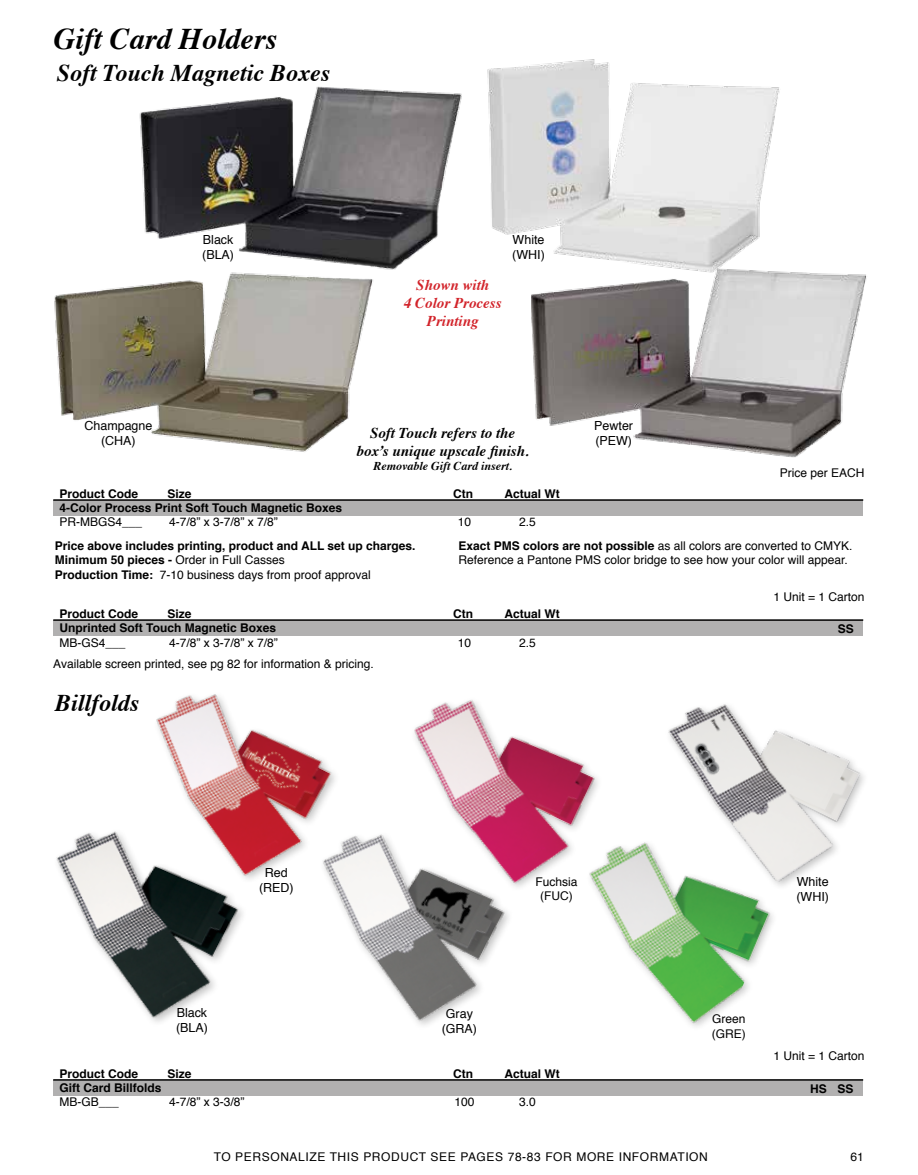
<style>
.page{position:relative;width:918px;height:1175px;background:#fff}
.page>*{position:absolute;margin:0;border:0;box-sizing:border-box;transform-origin:0 0}
.t1{font:italic 700 30px "Times";color:#000}
.t2{font:italic 700 24px "Times";color:#000}
.t3{font:italic 700 15px/18px "Times";color:#000;text-align:center}
.t4{font:italic 700 15px/18px "Times";color:#d2232a;text-align:center}
.t5{font:12.45px/15px "Helvetica";color:#000}
.t6{font:12px/14.4px "Helvetica";color:#000}
.t7{font:700 12px/14.4px "Helvetica";color:#000}
.t8{font:12px "Helvetica";letter-spacing:.05em;color:#000}
.t9{font:italic 700 12px "Times";color:#000}
.s1{font-weight:400}
.s2{font-weight:700}
</style>
<div class="page">
<div style="left:53px;top:1080px;width:810px;height:15px;background:#b1b0b0"></div>
<hr style="left:53px;top:1079px;width:810px;height:1px;background:#000">
<img style="left:605px;top:846px;width:168px;height:181px">
<img style="left:414px;top:700px;width:204px;height:206px">
<img style="left:336px;top:787px;width:194px;height:238px">
<img style="left:156px;top:694px;width:190px;height:199px">
<img style="left:628px;top:704px;width:236px;height:194px">
<img style="left:56px;top:784px;width:208px;height:238px">
<img style="left:531px;top:272px;width:336px;height:186px">
<img style="left:487px;top:59px;width:302px;height:214px">
<img style="left:54px;top:278px;width:319px;height:174px">
<img style="left:139px;top:86px;width:323px;height:192px">
<div style="left:53px;top:621px;width:810px;height:15px;background:#b1b0b0"></div>
<hr style="left:53px;top:619px;width:810px;height:2px;background:#000">
<div style="left:53px;top:501px;width:810px;height:15px;background:#b1b0b0"></div>
<hr style="left:53px;top:499px;width:810px;height:2px;background:#000">
<h1 class="t1" style="left:54px;top:10px;width:225px">Gift Card Holders</h1>
<h2 class="t2" style="left:57px;top:51px;width:275px">Soft Touch Magnetic Boxes</h2>
<p class="t5" style="left:202px;top:233px;width:33px">Black (BLA)</p>
<p class="t5" style="left:84px;top:418px;width:70px;text-align:center">Champagne (CHA)</p>
<p class="t4" style="left:404px;top:275px;width:99px">Shown with<br>4 Color Process<br>Printing</p>
<p class="t5" style="left:512px;top:233px;width:34px">White (WHI)</p>
<p class="t3" style="left:357px;top:422px;width:174px">Soft Touch refers to the box’s unique upscale finish.</p>
<p class="t9" style="left:373px;top:455px;width:140px">Removable Gift Card insert.</p>
<p class="t5" style="left:594px;top:418px;width:40px">Pewter (PEW)</p>
<p class="t6" style="left:780px;top:466px;width:86px">Price per EACH</p>
<p class="t7" style="left:60px;top:486px;width:80px">Product Code</p>
<p class="t7" style="left:168px;top:486px;width:26px">Size</p>
<p class="t7" style="left:453px;top:486px;width:21px">Ctn</p>
<p class="t7" style="left:504px;top:486px;width:57px">Actual Wt</p>
<p class="t7" style="left:60px;top:501px;width:284px">4-Color Process Print Soft Touch Magnetic Boxes</p>
<p class="t6" style="left:60px;top:515px;width:84px">PR-MBGS4___</p>
<p class="t6" style="left:169px;top:515px;width:110px">4-7/8” x 3-7/8” x 7/8”</p>
<p class="t6" style="left:458px;top:515px;width:15px">10</p>
<p class="t6" style="left:519px;top:515px;width:18px">2.5</p>
<p class="t7" style="left:55px;top:538px;width:362px">Price above includes printing, product and ALL set up charges.<br>Minimum 50 pieces - <span class="s1">Order in Full Casses<br></span>Production Time: <span class="s1">7-10 business days from proof approval</span></p>
<p class="t6" style="left:458px;top:539px;width:396px"><span class="s2">Exact PMS colors are not possible</span> as all colors are converted to CMYK.<br>Reference a Pantone PMS color bridge to see how your color will appear.</p>
<p class="t7" style="left:60px;top:606px;width:80px">Product Code</p>
<p class="t7" style="left:168px;top:606px;width:26px">Size</p>
<p class="t7" style="left:453px;top:606px;width:21px">Ctn</p>
<p class="t7" style="left:504px;top:606px;width:57px">Actual Wt</p>
<p class="t7" style="left:60px;top:621px;width:218px">Unprinted Soft Touch Magnetic Boxes</p>
<p class="t6" style="left:60px;top:635px;width:68px">MB-GS4___</p>
<p class="t6" style="left:169px;top:635px;width:110px">4-7/8” x 3-7/8” x 7/8”</p>
<p class="t6" style="left:458px;top:635px;width:15px">10</p>
<p class="t6" style="left:519px;top:635px;width:18px">2.5</p>
<p class="t6" style="left:53px;top:656px;width:322px">Available screen printed, see pg 82 for information &amp; pricing.</p>
<h2 class="t2" style="left:55px;top:680px;width:86px">Billfolds</h2>
<p class="t6" style="left:774px;top:589px;width:93px">1 Unit = 1 Carton</p>
<p class="t7" style="left:838px;top:621px;width:18px">SS</p>
<p class="t5" style="left:176px;top:1005px;width:33px">Black (BLA)</p>
<p class="t5" style="left:259px;top:865px;width:36px;text-align:center">Red (RED)</p>
<p class="t5" style="left:796px;top:874px;width:34px">White (WHI)</p>
<p class="t6" style="left:535px;top:874px;width:44px;text-align:center">Fuchsia (FUC)</p>
<p class="t5" style="left:442px;top:1006px;width:37px;text-align:center">Gray (GRA)</p>
<p class="t6" style="left:712px;top:1012px;width:35px">Green (GRE)</p>
<p class="t6" style="left:773px;top:1049px;width:93px">1 Unit = 1 Carton</p>
<p class="t7" style="left:60px;top:1066px;width:80px">Product Code</p>
<p class="t7" style="left:168px;top:1066px;width:26px">Size</p>
<p class="t7" style="left:453px;top:1066px;width:21px">Ctn</p>
<p class="t7" style="left:504px;top:1066px;width:57px">Actual Wt</p>
<p class="t7" style="left:60px;top:1080px;width:104px">Gift Card Billfolds</p>
<p class="t6" style="left:60px;top:1095px;width:61px">MB-GB___</p>
<p class="t6" style="left:169px;top:1095px;width:77px">4-7/8” x 3-3/8”</p>
<p class="t6" style="left:455px;top:1095px;width:22px">100</p>
<p class="t6" style="left:519px;top:1095px;width:18px">3.0</p>
<p class="t7" style="left:810px;top:1081px;width:45px">HS SS</p>
<p class="t8" style="left:214px;top:1147px;width:496px">TO PERSONALIZE THIS PRODUCT SEE PAGES 78-83 FOR MORE INFORMATION</p>
<p class="t6" style="left:850px;top:1150px;width:15px">61</p>
</div>
